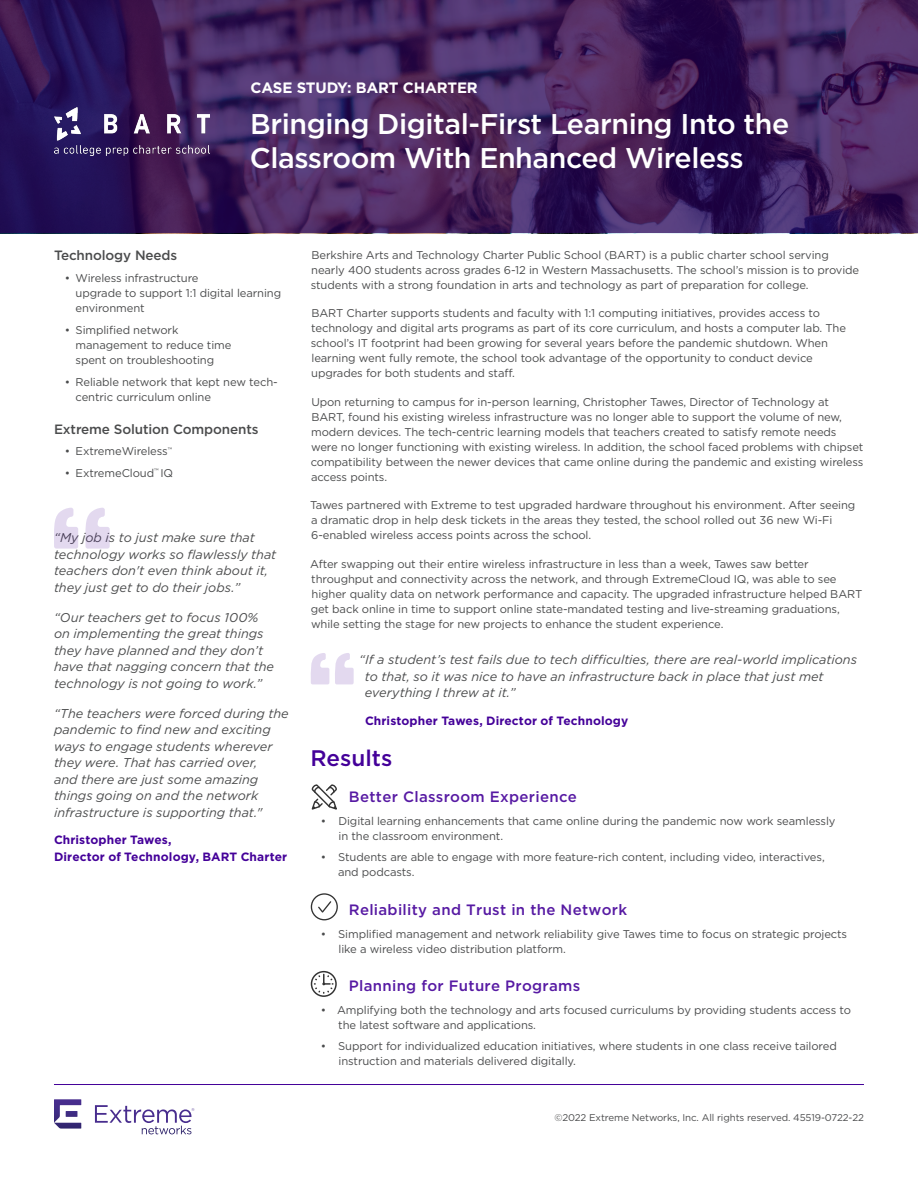
<style>
.page{position:relative;width:918px;height:1188px;background:#fff}
.page>*{position:absolute;margin:0;border:0;box-sizing:border-box;transform-origin:0 0}
.t1{font:500 28.5px/34.2px "Gotham";letter-spacing:-.015em;color:#fff}
.t2{font:500 22.5px "Gotham";color:#409}
.t3{font:500 15px "Gotham";letter-spacing:.02em;color:#571aa3}
.t4{font:700 15px "Gotham";letter-spacing:-.01em;color:#fff}
.Sidebar_-_H2{font:500 13.5px "Gotham";letter-spacing:-.01em;color:#4b4c4d}
.Pull_Quote___Body{font:italic 12.75px/16.5px "Gotham";color:#4b4c4d}
.Pull_Quote___Name{font:700 12px/16.5px "Gotham";letter-spacing:.01em;color:#409}
.Body{font:11.25px/15px "Gotham";letter-spacing:-.01em;color:#4b4c4d}
.t5{font:9.75px "Gotham";letter-spacing:-.01em;color:#4b4c4d}
</style>
<div class="page">
<hr style="left:54px;top:1084px;width:810px;height:1px;background:#409">
<svg style="left:95px;top:1105px;width:99px;height:29px"></svg>
<svg style="left:54px;top:1099px;width:27px;height:30px"></svg>
<svg style="left:0;top:0;width:918px;height:233px;background:#40215d"></svg>
<svg style="left:311px;top:784px;width:26px;height:26px"></svg>
<div style="left:311px;top:893px;width:27px;height:27px;border:1px solid #333;border-radius:50%"></div>
<svg style="left:318px;top:901px;width:14px;height:12px"></svg>
<div style="left:311px;top:971px;width:26px;height:26px;border:1px solid #333;border-radius:50%"></div>
<svg style="left:315px;top:974px;width:18px;height:19px"></svg>
<img style="left:54px;top:108px;width:155px;height:47px">
<svg style="left:311px;top:653px;width:43px;height:31px"></svg>
<svg style="left:54px;top:508px;width:56px;height:41px"></svg>
<h1 class="t4" style="left:251px;top:78px;width:229px">CASE STUDY: BART CHARTER</h1>
<h1 class="t1" style="left:250px;top:106px;width:541px">Bringing Digital-First Learning Into the<br>Classroom With Enhanced Wireless</h1>
<p class="Sidebar_-_H2" style="left:54px;top:247px;width:125px">Technology Needs</p>
<p class="Body" style="left:76px;top:270px;width:207px;text-indent:-11px">• Wireless infrastructure<br>upgrade to support 1:1 digital learning environment</p>
<p class="Body" style="left:76px;top:322px;width:157px;text-indent:-11px">• Simplified network management to reduce time spent on troubleshooting</p>
<p class="Body" style="left:76px;top:374px;width:204px;text-indent:-11px">• Reliable network that kept new tech&shy;centric curriculum online</p>
<p class="Sidebar_-_H2" style="left:54px;top:420px;width:206px">Extreme Solution Components</p>
<p class="Body" style="left:65px;top:444px;width:109px">• ExtremeWireless<sup>™</sup></p>
<p class="Body" style="left:65px;top:465px;width:110px">• ExtremeCloud<sup>™</sup> IQ</p>
<p class="Pull_Quote___Body" style="left:54px;top:529px;width:224px">“My job is to just make sure that technology works so flawlessly that teachers don't even think about it, they just get to do their jobs.”</p>
<p class="Pull_Quote___Body" style="left:54px;top:609px;width:222px">“Our teachers get to focus 100% on implementing the great things they have planned and they don’t have that nagging concern that the technology is not going to work.”</p>
<p class="Pull_Quote___Body" style="left:54px;top:705px;width:236px">“The teachers were forced during the pandemic to find new and exciting ways to engage students wherever they were. That has carried over,<br>and there are just some amazing things going on and the network infrastructure is supporting that."</p>
<p class="Pull_Quote___Name" style="left:54px;top:832px;width:235px">Christopher Tawes,<br>Director of Technology, BART Charter</p>
<p class="Body" style="left:311px;top:247px;width:550px">Berkshire Arts and Technology Charter Public School (BART) is a public charter school serving nearly 400 students across grades 6-12 in Western Massachusetts. The school’s mission is to provide students with a strong foundation in arts and technology as part of preparation for college.</p>
<p class="Body" style="left:311px;top:305px;width:537px">BART Charter supports students and faculty with 1:1 computing initiatives, provides access to technology and digital arts programs as part of its core curriculum, and hosts a computer lab. The school’s IT footprint had been growing for several years before the pandemic shutdown. When learning went fully remote, the school took advantage of the opportunity to conduct device upgrades for both students and staff.</p>
<p class="Body" style="left:311px;top:394px;width:554px">Upon returning to campus for in-person learning, Christopher Tawes, Director of Technology at BART, found his existing wireless infrastructure was no longer able to support the volume of new, modern devices. The tech-centric learning models that teachers created to satisfy remote needs were no longer functioning with existing wireless. In addition, the school faced problems with chipset compatibility between the newer devices that came online during the pandemic and existing wireless access points.</p>
<p class="Body" style="left:310px;top:497px;width:547px">Tawes partnered with Extreme to test upgraded hardware throughout his environment. After seeing a dramatic drop in help desk tickets in the areas they tested, the school rolled out 36 new Wi-Fi<br>6-enabled wireless access points across the school.</p>
<p class="Body" style="left:310px;top:556px;width:554px">After swapping out their entire wireless infrastructure in less than a week, Tawes saw better throughput and connectivity across the network, and through ExtremeCloud IQ, was able to see higher quality data on network performance and capacity. The upgraded infrastructure helped BART get back online in time to support online state-mandated testing and live-streaming graduations, while setting the stage for new projects to enhance the student experience.</p>
<p class="Pull_Quote___Body" style="left:365px;top:651px;width:494px;text-indent:-6px">“If a student’s test fails due to tech difficulties, there are real-world implications to that, so it was nice to have an infrastructure back in place that just met everything I threw at it.”</p>
<p class="Pull_Quote___Name" style="left:365px;top:712px;width:265px">Christopher Tawes, Director of Technology</p>
<h2 class="t2" style="left:311px;top:743px;width:83px">Results</h2>
<h3 class="t3" style="left:349px;top:787px;width:229px">Better Classroom Experience</h3>
<p class="Body" style="left:339px;top:813px;width:499px;text-indent:-18px">• Digital learning enhancements that came online during the pandemic now work seamlessly in the classroom environment.</p>
<p class="Body" style="left:338px;top:850px;width:488px;text-indent:-17px">• Students are able to engage with more feature-rich content, including video, interactives, and podcasts.</p>
<h3 class="t3" style="left:349px;top:900px;width:280px">Reliability and Trust in the Network</h3>
<p class="Body" style="left:339px;top:926px;width:510px;text-indent:-18px">• Simplified management and network reliability give Tawes time to focus on strategic projects like a wireless video distribution platform.</p>
<h3 class="t3" style="left:349px;top:976px;width:233px">Planning for Future Programs</h3>
<p class="Body" style="left:338px;top:1002px;width:514px;text-indent:-18px">• Amplifying both the technology and arts focused curriculums by providing students access to the latest software and applications.</p>
<p class="Body" style="left:339px;top:1039px;width:500px;text-indent:-18px">• Support for individualized education initiatives, where students in one class receive tailored instruction and materials delivered digitally.</p>
<p class="t5" style="left:554px;top:1111px;width:311px">©2022 Extreme Networks, Inc. All rights reserved. 45519-0722-22</p>
</div>
